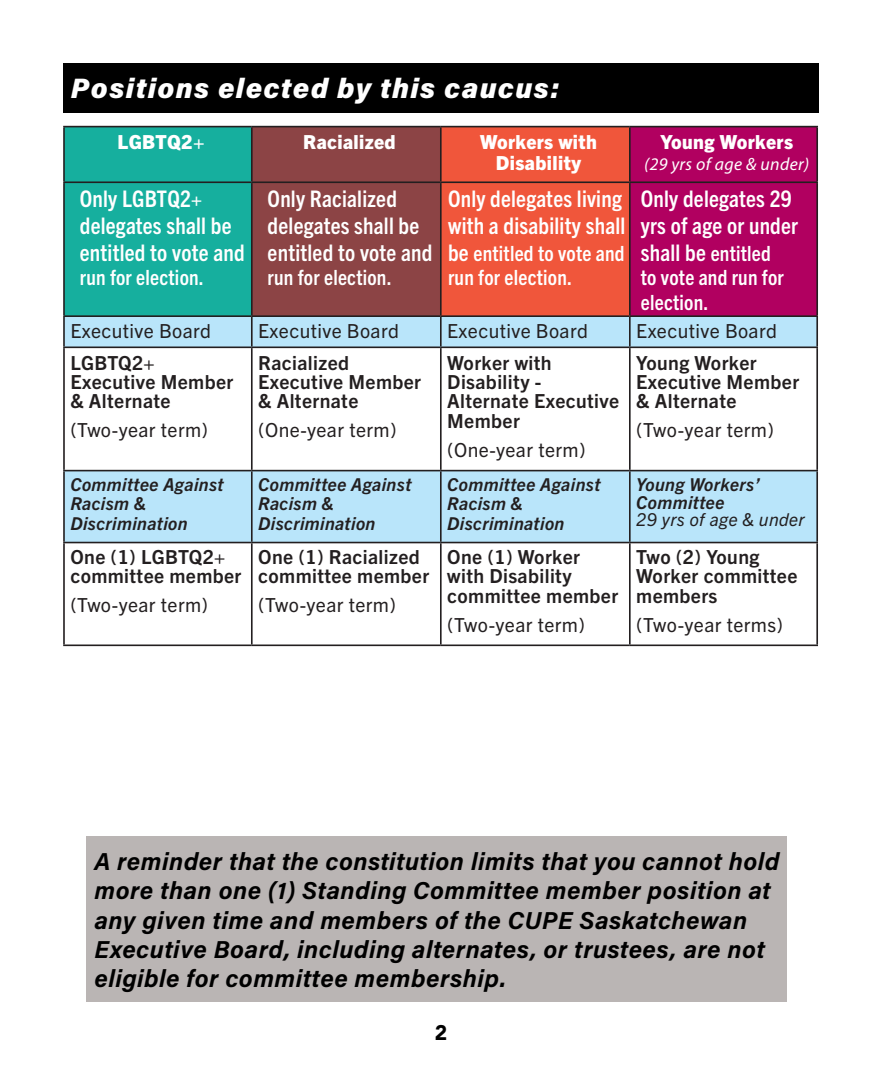
<style>
.page{position:relative;width:882px;height:1071px;background:#fff}
.page>*{position:absolute;margin:0;border:0;box-sizing:border-box;transform-origin:0 0}
.Box_Regular_Text{font:italic 900 28px "Acumin Pro";letter-spacing:.05em;color:#fff}
.Reg_Para_-_Key_Times{font:italic 700 24.5px/29.4px "Acumin Pro";letter-spacing:.02em;color:#000}
.t1{font:700 condensed 22.93px/26.8px "Trade Gothic Next LT Pro";letter-spacing:.01em;color:#fff}
.t2{font:700 condensed 21px/24.5px "Trade Gothic Next LT Pro";letter-spacing:.01em;color:#fff}
.Position_Name{font:900 21px "Avenir LT Std";color:#000}
.t3{font:700 19.43px/19.4px "Trade Gothic Next LT Pro";letter-spacing:.02em;color:#231f20}
.t4{font:19.43px "Trade Gothic Next LT Pro";letter-spacing:.02em;color:#231f20}
.t5{font:800 19.43px/21px "Trade Gothic Next LT Pro";letter-spacing:.02em;color:#fff;text-align:center}
.t6{font:italic 700 17.85px/19.4px "Trade Gothic Next LT Pro";letter-spacing:.02em;color:#231f20}
.t7{font:italic 17.85px "Myriad Pro";letter-spacing:.02em;color:#fff}
.t8{font:italic 17.85px "Trade Gothic Next LT Pro";letter-spacing:.02em;color:#231f20}
.s1{font-size:22.93px}
</style>
<div class="page">
<svg style="left:65px;top:127px;width:751px;height:188px;background:#90525f"></svg>
<svg style="left:65px;top:317px;width:751px;height:225px"></svg>
<hr style="left:63px;top:126px;width:189px;height:1px;background:#231f20">
<hr style="left:63px;top:127px;width:2px;height:54px;background:#231f20">
<hr style="left:252px;top:126px;width:189px;height:1px;background:#231f20">
<hr style="left:251px;top:127px;width:2px;height:54px;background:#231f20">
<hr style="left:441px;top:126px;width:189px;height:1px;background:#231f20">
<hr style="left:440px;top:127px;width:2px;height:54px;background:#231f20">
<hr style="left:630px;top:126px;width:188px;height:1px;background:#231f20">
<hr style="left:629px;top:127px;width:2px;height:54px;background:#231f20">
<hr style="left:816px;top:127px;width:2px;height:54px;background:#231f20">
<hr style="left:63px;top:181px;width:189px;height:2px;background:#231f20">
<hr style="left:63px;top:183px;width:2px;height:132px;background:#231f20">
<hr style="left:252px;top:181px;width:189px;height:2px;background:#231f20">
<hr style="left:251px;top:183px;width:2px;height:132px;background:#231f20">
<hr style="left:441px;top:181px;width:189px;height:2px;background:#231f20">
<hr style="left:440px;top:183px;width:2px;height:132px;background:#231f20">
<hr style="left:630px;top:181px;width:188px;height:2px;background:#231f20">
<hr style="left:629px;top:183px;width:2px;height:132px;background:#231f20">
<hr style="left:816px;top:183px;width:2px;height:132px;background:#231f20">
<hr style="left:63px;top:315px;width:189px;height:2px;background:#231f20">
<hr style="left:63px;top:317px;width:2px;height:30px;background:#231f20">
<hr style="left:252px;top:315px;width:189px;height:2px;background:#231f20">
<hr style="left:251px;top:317px;width:2px;height:30px;background:#231f20">
<hr style="left:441px;top:315px;width:189px;height:2px;background:#231f20">
<hr style="left:440px;top:317px;width:2px;height:30px;background:#231f20">
<hr style="left:630px;top:315px;width:188px;height:2px;background:#231f20">
<hr style="left:629px;top:317px;width:2px;height:30px;background:#231f20">
<hr style="left:816px;top:317px;width:2px;height:30px;background:#231f20">
<hr style="left:63px;top:347px;width:189px;height:1px;background:#231f20">
<hr style="left:63px;top:348px;width:2px;height:122px;background:#231f20">
<hr style="left:252px;top:347px;width:189px;height:1px;background:#231f20">
<hr style="left:251px;top:348px;width:2px;height:122px;background:#231f20">
<hr style="left:441px;top:347px;width:189px;height:1px;background:#231f20">
<hr style="left:440px;top:348px;width:2px;height:122px;background:#231f20">
<hr style="left:630px;top:347px;width:188px;height:1px;background:#231f20">
<hr style="left:629px;top:348px;width:2px;height:122px;background:#231f20">
<hr style="left:816px;top:348px;width:2px;height:122px;background:#231f20">
<hr style="left:63px;top:470px;width:189px;height:1px;background:#231f20">
<hr style="left:63px;top:471px;width:2px;height:71px;background:#231f20">
<hr style="left:252px;top:470px;width:189px;height:1px;background:#231f20">
<hr style="left:251px;top:471px;width:2px;height:71px;background:#231f20">
<hr style="left:441px;top:470px;width:189px;height:1px;background:#231f20">
<hr style="left:440px;top:471px;width:2px;height:71px;background:#231f20">
<hr style="left:630px;top:470px;width:188px;height:1px;background:#231f20">
<hr style="left:629px;top:471px;width:2px;height:71px;background:#231f20">
<hr style="left:816px;top:471px;width:2px;height:71px;background:#231f20">
<hr style="left:63px;top:542px;width:189px;height:1px;background:#231f20">
<hr style="left:63px;top:543px;width:2px;height:102px;background:#231f20">
<hr style="left:252px;top:542px;width:189px;height:1px;background:#231f20">
<hr style="left:251px;top:543px;width:2px;height:102px;background:#231f20">
<hr style="left:441px;top:542px;width:189px;height:1px;background:#231f20">
<hr style="left:440px;top:543px;width:2px;height:102px;background:#231f20">
<hr style="left:630px;top:542px;width:188px;height:1px;background:#231f20">
<hr style="left:629px;top:543px;width:2px;height:102px;background:#231f20">
<hr style="left:816px;top:543px;width:2px;height:102px;background:#231f20">
<hr style="left:63px;top:645px;width:189px;height:1px;background:#231f20">
<hr style="left:252px;top:645px;width:189px;height:1px;background:#231f20">
<hr style="left:441px;top:645px;width:189px;height:1px;background:#231f20">
<hr style="left:630px;top:645px;width:188px;height:1px;background:#231f20">
<div style="left:63px;top:63px;width:756px;height:49px;background:#000"></div>
<div style="left:87px;top:836px;width:700px;height:166px;background:#bab5b4"></div>
<p class="Box_Regular_Text" style="left:71px;top:68px;width:490px">Positions elected by this caucus:</p>
<p class="t5" style="left:118px;top:130px;width:89px">LGBTQ2+</p>
<p class="t5" style="left:303px;top:130px;width:94px">Racialized</p>
<p class="t5" style="left:480px;top:130px;width:118px">Workers with<br>Disability</p>
<p class="t5" style="left:660px;top:130px;width:134px">Young Workers</p>
<p class="t7" style="left:644px;top:153px;width:166px">(29 yrs of age &amp; under)</p>
<p class="t1" style="left:80px;top:184px;width:166px">Only LGBTQ2+ delegates shall be entitled to vote and</p>
<p class="t2" style="left:80px;top:264px;width:125px">run for election.</p>
<p class="t1" style="left:268px;top:184px;width:166px">Only Racialized delegates shall be entitled to vote and</p>
<p class="t2" style="left:268px;top:264px;width:125px">run for election.</p>
<p class="t1" style="left:448px;top:184px;width:179px">Only delegates living with a disability shall</p>
<p class="t2" style="left:448px;top:240px;width:178px"><span class="s1">be</span> entitled to vote and run for election.</p>
<p class="t1" style="left:641px;top:184px;width:159px">Only delegates 29 yrs of age or under</p>
<p class="t2" style="left:641px;top:240px;width:144px"><span class="s1">shall be</span> entitled to vote and run for election.</p>
<p class="t4" style="left:70px;top:318px;width:142px">Executive Board</p>
<p class="t4" style="left:258px;top:318px;width:142px">Executive Board</p>
<p class="t4" style="left:447px;top:318px;width:142px">Executive Board</p>
<p class="t4" style="left:636px;top:318px;width:142px">Executive Board</p>
<p class="t3" style="left:70px;top:351px;width:164px">LGBTQ2+<br>Executive Member &amp; Alternate</p>
<p class="t4" style="left:70px;top:417px;width:139px">(Two-year term)</p>
<p class="t3" style="left:258px;top:351px;width:164px">Racialized<br>Executive Member &amp; Alternate</p>
<p class="t4" style="left:258px;top:417px;width:140px">(One-year term)</p>
<p class="t3" style="left:447px;top:351px;width:173px">Worker with<br>Disability -<br>Alternate Executive<br>Member</p>
<p class="t4" style="left:447px;top:436px;width:140px">(One-year term)</p>
<p class="t3" style="left:636px;top:351px;width:164px">Young Worker<br>Executive Member &amp; Alternate</p>
<p class="t4" style="left:636px;top:417px;width:139px">(Two-year term)</p>
<p class="t6" style="left:70px;top:473px;width:155px">Committee Against<br>Racism &amp;<br>Discrimination</p>
<p class="t6" style="left:258px;top:473px;width:155px">Committee Against<br>Racism &amp;<br>Discrimination</p>
<p class="t6" style="left:447px;top:473px;width:155px">Committee Against<br>Racism &amp;<br>Discrimination</p>
<p class="t6" style="left:636px;top:474px;width:125px;line-height:17.8px">Young Workers’<br>Committee</p>
<p class="t8" style="left:636px;top:507px;width:170px">29 yrs of age &amp; under</p>
<p class="t3" style="left:70px;top:546px;width:172px">One (1) LGBTQ2+ committee member</p>
<p class="t4" style="left:70px;top:592px;width:139px">(Two-year term)</p>
<p class="t3" style="left:258px;top:546px;width:172px">One (1) Racialized committee member</p>
<p class="t4" style="left:258px;top:592px;width:139px">(Two-year term)</p>
<p class="t3" style="left:447px;top:546px;width:172px">One (1) Worker with Disability committee member</p>
<p class="t4" style="left:447px;top:611px;width:139px">(Two-year term)</p>
<p class="t3" style="left:636px;top:546px;width:163px">Two (2) Young<br>Worker committee members</p>
<p class="t4" style="left:636px;top:611px;width:148px">(Two-year terms)</p>
<p class="Reg_Para_-_Key_Times" style="left:94px;top:845px;width:687px">A reminder that the constitution limits that you cannot hold more than one (1) Standing Committee member position at any given time and members of the CUPE Saskatchewan</p>
<p class="Reg_Para_-_Key_Times" style="left:94px;top:933px;width:672px">Executive Board, including alternates, or trustees, are not eligible for committee membership.</p>
<p class="Position_Name" style="left:435px;top:1020px;width:14px">2</p>
</div>
